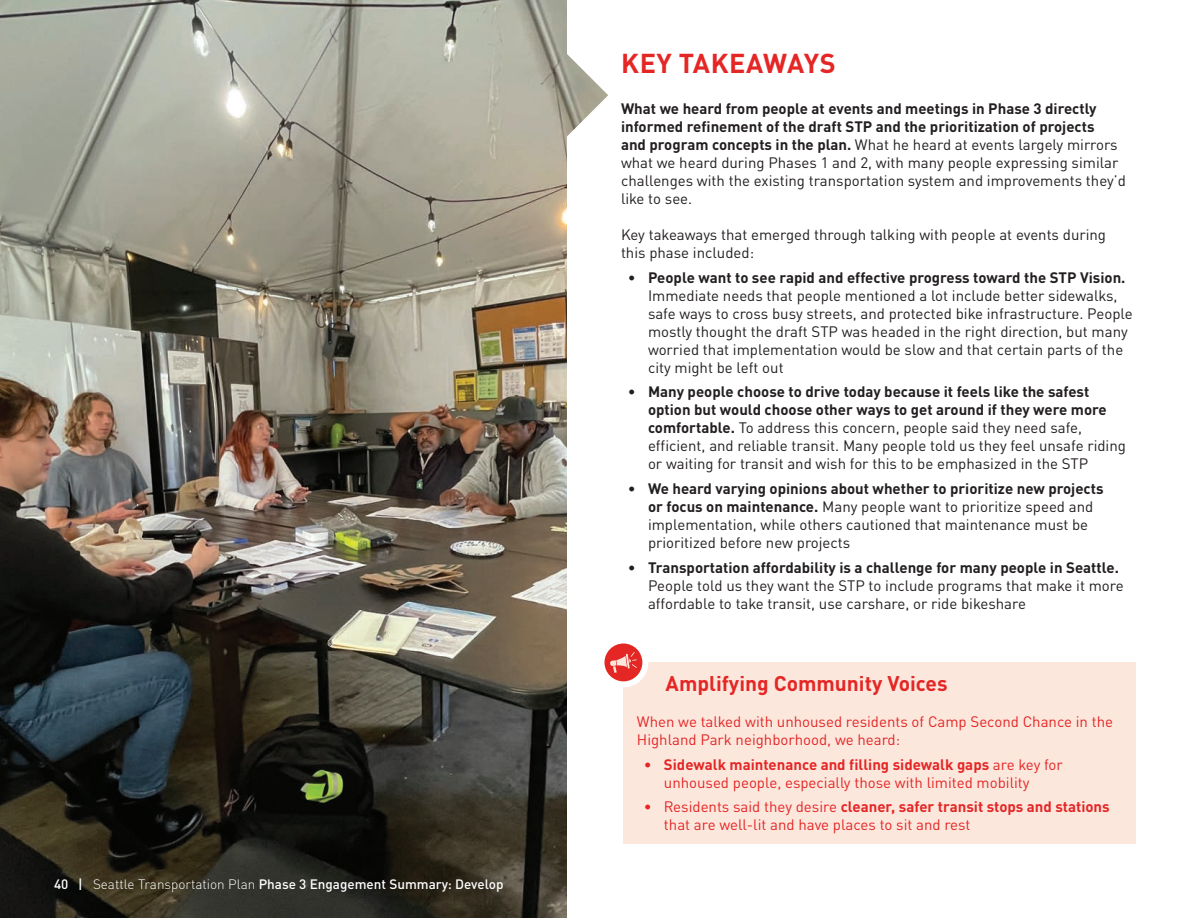
<style>
.page{position:relative;width:1188px;height:918px;background:#fff}
.page>*{position:absolute;margin:0;border:0;box-sizing:border-box;transform-origin:0 0}
.t1{font:700 27px "DIN Pro";letter-spacing:.02em;color:#e42625}
.t2{font:700 21px "DIN Pro";color:#e42625}
.t3{font:15px/18px "DIN Pro";color:#231f20}
.t4{font:15px/18px "DIN Pro";color:#e42625}
.t5{font:500 13.5px "DIN Pro";color:#fff}
.s1{font-weight:300}
.s2{font-weight:700}
</style>
<div class="page">
<img style="left:0;top:0;width:608px;height:918px">
<div style="left:623px;top:662px;width:513px;height:182px;background:#fce7dd"></div>
<svg style="left:601px;top:641px;width:44px;height:43px"></svg>
<div style="left:598px;top:638px;width:50px;height:49px;border:6px solid #fff;border-radius:50%"></div>
<svg style="left:610px;top:652px;width:27px;height:21px"></svg>
<p class="t5" style="left:54px;top:873px;width:451px">40 | <span class="s1">Seattle Transportation Plan</span> Phase 3 Engagement Summary: Develop</p>
<h1 class="t1" style="left:621px;top:41px;width:216px">KEY TAKEAWAYS</h1>
<p class="t3" style="left:621px;top:98px;width:506px"><span class="s2">What we heard from people at events and meetings in Phase 3 directly informed refinement of the draft STP and the prioritization of projects<br>and program concepts in the plan.</span> What he heard at events largely mirrors what we heard during Phases 1 and 2, with many people expressing similar challenges with the existing transportation system and improvements they’d like to see.</p>
<p class="t3" style="left:621px;top:224px;width:487px">Key takeaways that emerged through talking with people at events during this phase included:</p>
<p class="t3" style="left:648px;top:267px;width:486px;text-indent:-20px">• <span class="s2">People want to see rapid and effective progress toward the STP Vision.<br></span>Immediate needs that people mentioned a lot include better sidewalks, safe ways to cross busy streets, and protected bike infrastructure. People mostly thought the draft STP was headed in the right direction, but many worried that implementation would be slow and that certain parts of the city might be left out</p>
<p class="t3" style="left:648px;top:382px;width:480px;text-indent:-20px">• <span class="s2">Many people choose to drive today because it feels like the safest option but would choose other ways to get around if they were more comfortable.</span> To address this concern, people said they need safe, efficient, and reliable transit. Many people told us they feel unsafe riding or waiting for transit and wish for this to be emphasized in the STP</p>
<p class="t3" style="left:648px;top:478px;width:457px;text-indent:-20px">• <span class="s2">We heard varying opinions about whether to prioritize new projects or focus on maintenance.</span> Many people want to prioritize speed and implementation, while others cautioned that maintenance must be prioritized before new projects</p>
<p class="t3" style="left:648px;top:557px;width:477px;text-indent:-20px">• <span class="s2">Transportation affordability is a challenge for many people in Seattle.<br></span>People told us they want the STP to include programs that make it more affordable to take transit, use carshare, or ride bikeshare</p>
<h2 class="t2" style="left:666px;top:666px;width:284px">Amplifying Community Voices</h2>
<p class="t4" style="left:637px;top:711px;width:478px">When we talked with unhoused residents of Camp Second Chance in the<br>Highland Park neighborhood, we heard:</p>
<p class="t4" style="left:664px;top:754px;width:400px;text-indent:-20px">• <span class="s2">Sidewalk maintenance and filling sidewalk gaps</span> are key for unhoused people, especially those with limited mobility</p>
<p class="t4" style="left:664px;top:797px;width:447px;text-indent:-20px">• Residents said they desire <span class="s2">cleaner, safer transit stops and stations </span>that are well-lit and have places to sit and rest</p>
</div>
